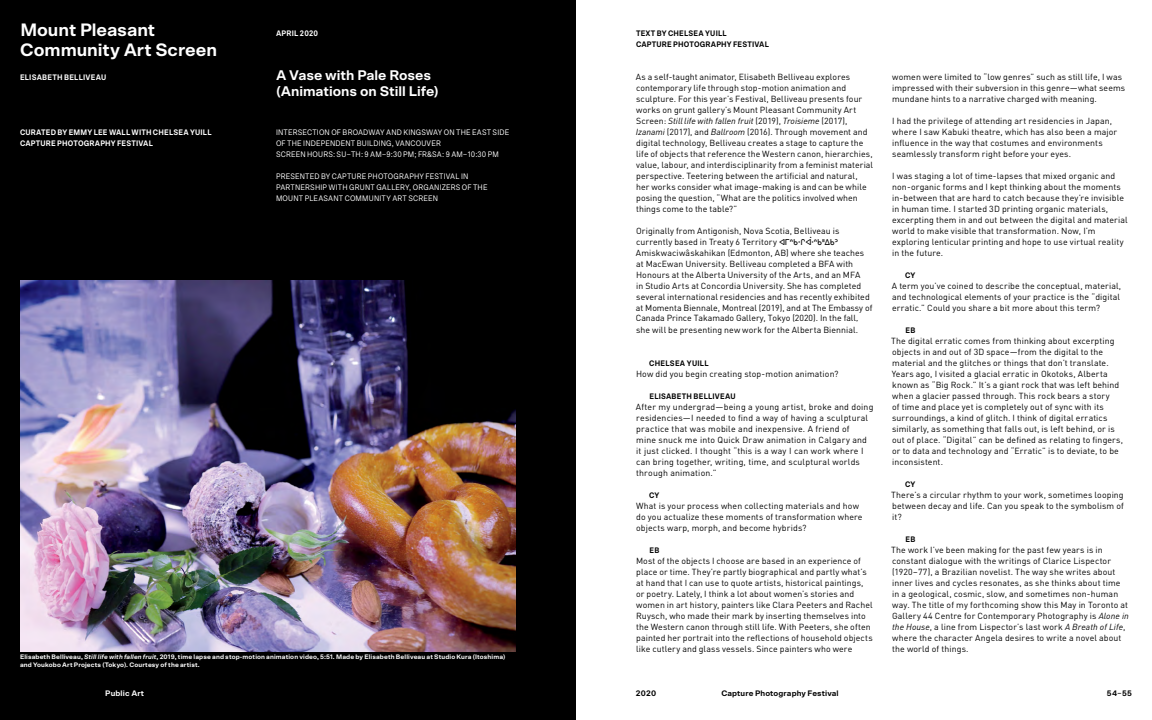
<style>
.page{position:relative;width:1152px;height:720px;background:#fff}
.page>*{position:absolute;margin:0;border:0;box-sizing:border-box;transform-origin:0 0}
.t1{font:700 18px/20px "Scto Grotesk A";letter-spacing:-.005em;color:#fff}
.t2{font:700 14px/16px "Scto Grotesk A";letter-spacing:-.005em;color:#fff}
.t3{font:8.8px/11px "DIN Pro";letter-spacing:.01em;color:#000}
.t4{font:8px/11px "Scto Grotesk B";letter-spacing:.02em;color:#fff}
.t5{font:700 8px/11px "Scto Grotesk B";letter-spacing:.025em;color:#fff}
.t6{font:700 8px/11px "Scto Grotesk B";letter-spacing:.025em;color:#000}
.t7{font:700 8px "Scto Grotesk A";letter-spacing:.015em;color:#000}
.t8{font:700 8px "Scto Grotesk A";letter-spacing:.015em;color:#fff}
.t9{font:700 6.5px/7.5px "Scto Grotesk A";letter-spacing:.015em;color:#fff}
.s1{font-style:italic}
.s2{font-family:"Aboriginal Sans"}
.s3{font-family:"DIN Alternate";font-weight:700}
</style>
<div class="page">
<div style="left:0;top:0;width:576px;height:720px;background:#000"></div>
<img style="left:20px;top:281px;width:496px;height:371px">
<h1 class="t1" style="left:20px;top:20px;width:199px">Mount Pleasant<br>Community Art Screen</h1>
<p class="t5" style="left:20px;top:72px;width:88px">ELISABETH BELLIVEAU</p>
<h2 class="t2" style="left:276px;top:67px;width:164px">A Vase with Pale Roses (Animations on Still Life)</h2>
<p class="t4" style="left:276px;top:127px;width:235px">INTERSECTION OF BROADWAY AND KINGSWAY ON THE EAST SIDE<br>OF THE INDEPENDENT BUILDING, VANCOUVER<br>SCREEN HOURS: SU–TH: 9 AM–9:30 PM; FR&amp;SA: 9 AM–10:30 PM</p>
<p class="t4" style="left:276px;top:171px;width:213px">PRESENTED BY CAPTURE PHOTOGRAPHY FESTIVAL IN<br>PARTNERSHIP WITH GRUNT GALLERY, ORGANIZERS OF THE<br>MOUNT PLEASANT COMMUNITY ART SCREEN</p>
<p class="t5" style="left:276px;top:28px;width:44px">APRIL 2020</p>
<p class="t5" style="left:20px;top:127px;width:193px">CURATED BY EMMY LEE WALL WITH CHELSEA YUILL<br>CAPTURE PHOTOGRAPHY FESTIVAL</p>
<p class="t9" style="left:20px;top:653px;width:487px">Elisabeth Belliveau, <span class="s1">Still life with fallen fruit</span>, 2019, time lapse and stop-motion animation video, 5:51. Made by Elisabeth Belliveau at Studio Kura (Itoshima) and Youkobo Art Projects (Tokyo). Courtesy of the artist.</p>
<p class="t6" style="left:636px;top:28px;width:134px">TEXT BY CHELSEA YUILL<br>CAPTURE PHOTOGRAPHY FESTIVAL</p>
<p class="t3" style="left:636px;top:71px;width:239px">As a self-taught animator, Elisabeth Belliveau explores contemporary life through stop-motion animation and sculpture. For this year’s Festival, Belliveau presents four works on grunt gallery’s Mount Pleasant Community Art Screen: <span class="s1">Still life with fallen fruit</span> (2019), <span class="s1">Troisieme</span> (2017), <span class="s1">Izanami</span> (2017), and <span class="s1">Ballroom</span> (2016). Through movement and digital technology, Belliveau creates a stage to capture the life of objects that reference the Western canon, hierarchies, value, labour, and interdisciplinarity from a feminist material perspective. Teetering between the artificial and natural,<br>her works consider what image-making is and can be while posing the question, “What are the politics involved when things come to the table?”</p>
<p class="t3" style="left:636px;top:225px;width:238px">Originally from Antigonish, Nova Scotia, Belliveau is currently based in Treaty 6 Territory <span class="s2">ᐊᒥᐢᑿᒋᐚᐢᑲᐦᐃᑲᐣ </span>Amiskwaciwâskahikan (Edmonton, AB) where she teaches at MacEwan University. Belliveau completed a BFA with Honours at the Alberta University of the Arts, and an MFA<br>in Studio Arts at Concordia University. She has completed several international residencies and has recently exhibited at Momenta Biennale, Montreal (2019), and at The Embassy of Canada Prince Takamado Gallery, Tokyo (2020). In the fall<span class="s3">, </span>she will be presenting new work for the Alberta Biennial.</p>
<p class="t6" style="left:649px;top:358px;width:61px">CHELSEA YUILL</p>
<p class="t3" style="left:636px;top:368px;width:204px">How did you begin creating stop-motion animation?</p>
<p class="t6" style="left:649px;top:391px;width:88px">ELISABETH BELLIVEAU</p>
<p class="t3" style="left:636px;top:401px;width:239px">After my undergrad—being a young artist, broke and doing residencies—I needed to find a way of having a sculptural practice that was mobile and inexpensive. A friend of<br>mine snuck me into Quick Draw animation in Calgary and it just clicked. I thought “this is a way I can work where I can bring together, writing, time, and sculptural worlds through animation.”</p>
<p class="t6" style="left:649px;top:490px;width:12px">CY</p>
<p class="t3" style="left:636px;top:500px;width:228px">What is your process when collecting materials and how do you actualize these moments of transformation where objects warp, morph, and become hybrids?</p>
<p class="t6" style="left:649px;top:545px;width:11px">EB</p>
<p class="t3" style="left:636px;top:555px;width:238px">Most of the objects I choose are based in an experience of place or time. They’re partly biographical and partly what’s at hand that I can use to quote artists, historical paintings, or poetry. Lately, I think a lot about women’s stories and women in art history, painters like Clara Peeters and Rachel Ruysch, who made their mark by inserting themselves into the Western canon through still life. With Peeters, she often painted her portrait into the reflections of household objects like cutlery and glass vessels. Since painters who were</p>
<p class="t3" style="left:892px;top:71px;width:235px">women were limited to “low genres” such as still life, I was impressed with their subversion in this genre—what seems mundane hints to a narrative charged with meaning.</p>
<p class="t3" style="left:892px;top:115px;width:227px">I had the privilege of attending art residencies in Japan, where I saw Kabuki theatre, which has also been a major influence in the way that costumes and environments seamlessly transform right before your eyes.</p>
<p class="t3" style="left:892px;top:170px;width:237px">I was staging a lot of time-lapses that mixed organic and non-organic forms and I kept thinking about the moments in-between that are hard to catch because they’re invisible in human time. I started 3D printing organic materials, excerpting them in and out between the digital and material world to make visible that transformation. Now, I’m exploring lenticular printing and hope to use virtual reality in the future.</p>
<p class="t6" style="left:905px;top:270px;width:12px">CY</p>
<p class="t3" style="left:892px;top:280px;width:231px">A term you’ve coined to describe the conceptual, material, and technological elements of your practice is the “digital erratic.” Could you share a bit more about this term?</p>
<p class="t6" style="left:905px;top:325px;width:11px">EB</p>
<p class="t3" style="left:891px;top:335px;width:233px">The digital erratic comes from thinking about excerpting objects in and out of 3D space—from the digital to the material and the glitches or things that don’t translate.<br>Years ago, I visited a glacial erratic in Okotoks, Alberta known as “Big Rock.” It’s a giant rock that was left behind when a glacier passed through. This rock bears a story<br>of time and place yet is completely out of sync with its surroundings, a kind of glitch. I think of digital erratics similarly, as something that falls out, is left behind, or is out of place. “Digital” can be defined as relating to fingers, or to data and technology and “Erratic” is to deviate, to be inconsistent.</p>
<p class="t6" style="left:905px;top:479px;width:12px">CY</p>
<p class="t3" style="left:891px;top:489px;width:234px;text-align:justify">There’s a circular rhythm to your work, sometimes looping between decay and life. Can you speak to the symbolism of it?</p>
<p class="t6" style="left:905px;top:534px;width:11px">EB</p>
<p class="t3" style="left:891px;top:544px;width:239px">The work I’ve been making for the past few years is in constant dialogue with the writings of Clarice Lispector (1920–77), a Brazilian novelist. The way she writes about inner lives and cycles resonates, as she thinks about time in a geological, cosmic, slow, and sometimes non-human way. The title of my forthcoming show this May in Toronto at Gallery 44 Centre for Contemporary Photography is <span class="s1">Alone in the House</span>, a line from Lispector’s last work <span class="s1">A Breath of Life</span>, where the character Angela desires to write a novel about the world of things.</p>
<p class="t8" style="left:105px;top:688px;width:40px">Public Art</p>
<p class="t7" style="left:636px;top:688px;width:22px">2020</p>
<p class="t7" style="left:721px;top:688px;width:119px">Capture Photography Festival</p>
<p class="t7" style="left:1107px;top:688px;width:26px">54–55</p>
</div>
